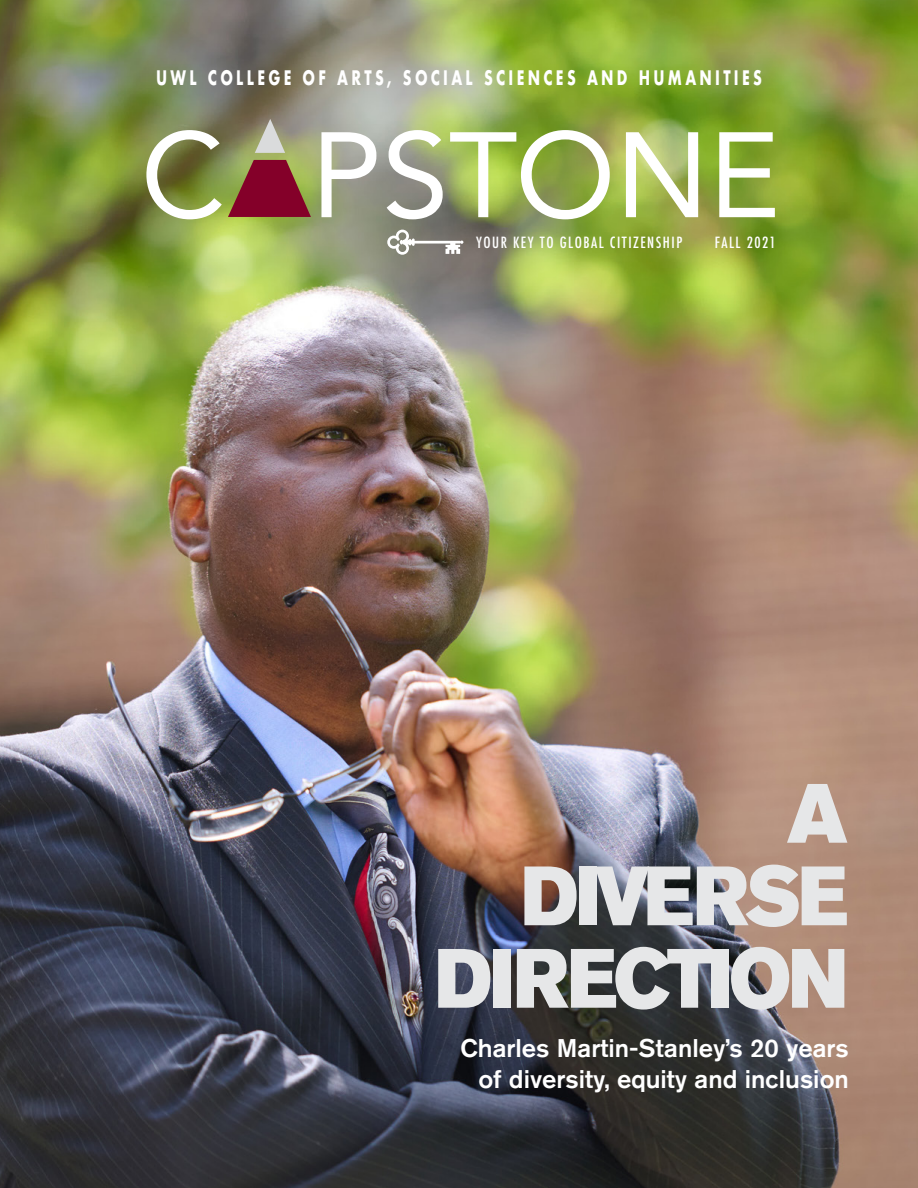
<style>
.page{position:relative;width:918px;height:1188px;background:#fff}
.page>*{position:absolute;margin:0;border:0;box-sizing:border-box;transform-origin:0 0}
.t1{font:120px "Avenir";color:#fff}
.t2{font:83.25px/82.5px "Akzidenz Grotesk Std Super";letter-spacing:-.035em;color:#e6e7e8;text-align:right;scale:.92 1}
.t3{font:500 25.5px/30.6px "Akzidenz Grotesk Std";color:#fff;text-align:right}
.t4{font:700 19.5px "Futura";letter-spacing:.24em;color:#fff;scale:.7 1}
.t5{font:500 condensed 15px "Futura";letter-spacing:.1em;color:#fff}
</style>
<div class="page">
<img style="left:0;top:0;width:918px;height:1188px">
<svg style="left:228px;top:160px;width:83px;height:57px;background:#8a3636"></svg>
<svg style="left:255px;top:119px;width:30px;height:34px"></svg>
<svg style="left:387px;top:230px;width:76px;height:25px"></svg>
<p class="t4" style="left:156px;top:64px;width:867px">UWL COLLEGE OF ARTS, SOCIAL SCIENCES AND HUMANITIES</p>
<h1 class="t1" style="left:141px;top:79px;width:641px">C PSTONE</h1>
<p class="t5" style="left:476px;top:233px;width:208px">YOUR KEY TO GLOBAL CITIZENSHIP</p>
<p class="t5" style="left:715px;top:233px;width:62px">FALL 2021</p>
<h2 class="t2" style="left:435px;top:773px;width:450px">A<br>DIVERSE<br>DIRECTION</h2>
<p class="t3" style="left:460px;top:1032px;width:390px">Charles Martin-Stanley’s 20 years of diversity, equity and inclusion</p>
</div>
